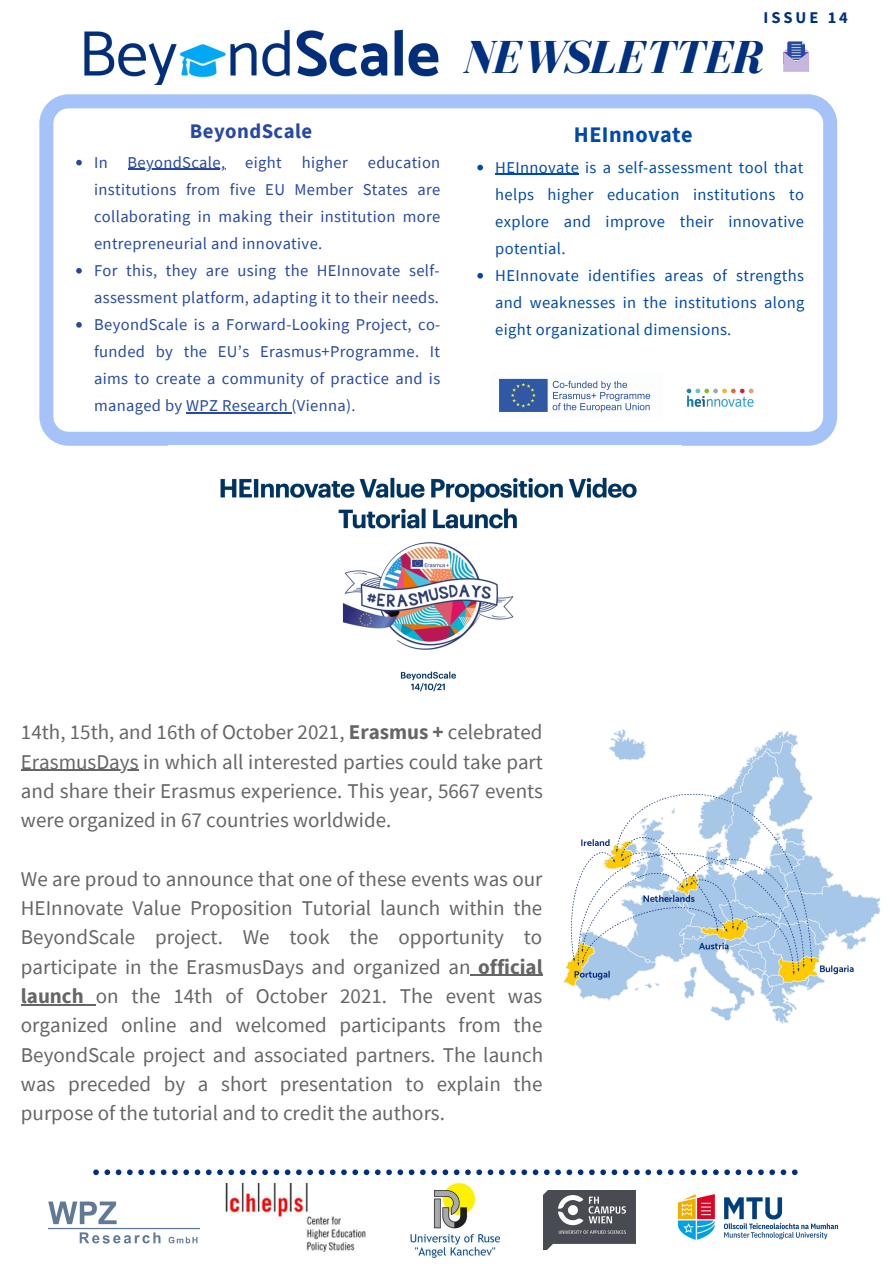
<style>
.page{position:relative;width:894px;height:1264px;background:#fff}
.page>*{position:absolute;margin:0;border:0;box-sizing:border-box;transform-origin:0 0}
.t1{font:italic 700 47.7px "Bodoni FLF";color:#003080}
.t2{font:700 22.2px "Source Sans Pro";letter-spacing:.02em;color:#004aad}
.t3{font:21px/29.2px "Source Sans Pro";color:#666;text-align:justify}
.t4{font:700 20.7px "Source Sans Pro";letter-spacing:.02em;color:#2749a4}
.t5{font:16.5px/27px "Source Sans Pro";letter-spacing:.02em;color:#2749a4;text-align:justify}
.t6{font:16.5px/27px "Source Sans Pro";letter-spacing:.02em;color:#004aad;text-align:justify}
.t7{font:700 16.35px "Source Sans Pro";letter-spacing:.18em;color:#003080}
.s1{font-weight:700}
</style>
<div class="page">
<img style="left:84px;top:29px;width:354px;height:56px">
<img style="left:48px;top:1201px;width:151px;height:43px">
<img style="left:543px;top:1190px;width:92px;height:59px">
<img style="left:225px;top:1183px;width:141px;height:68px">
<svg style="left:783px;top:41px;width:25px;height:31px"></svg>
<svg style="left:93px;top:1169px;width:704px;height:6px"></svg>
<img style="left:659px;top:1175px;width:180px;height:65px">
<img style="left:410px;top:1182px;width:89px;height:75px">
<svg style="left:39px;top:94px;width:798px;height:352px"></svg>
<svg style="left:477px;top:165px;width:6px;height:5px"></svg>
<hr style="left:495px;top:174px;width:84px;height:1px;background:#004aad">
<svg style="left:477px;top:273px;width:6px;height:5px"></svg>
<img style="left:491px;top:372px;width:291px;height:46px">
<img style="left:169px;top:445px;width:512px;height:247px">
<img style="left:563px;top:729px;width:317px;height:295px">
<svg style="left:76px;top:160px;width:6px;height:5px"></svg>
<hr style="left:127px;top:169px;width:98px;height:1px;background:#2749a4">
<svg style="left:76px;top:268px;width:6px;height:5px"></svg>
<svg style="left:76px;top:322px;width:6px;height:6px"></svg>
<hr style="left:186px;top:412px;width:105px;height:1px;background:#2749a4">
<hr style="left:21px;top:769px;width:117px;height:1px;background:#666">
<hr style="left:478px;top:974px;width:64px;height:1px;background:#666">
<hr style="left:21px;top:1004px;width:75px;height:1px;background:#666">
<p class="t7" style="left:763px;top:7px;width:86px">ISSUE 14</p>
<p class="t4" style="left:190px;top:118px;width:124px">BeyondScale</p>
<p class="t5" style="left:94px;top:148px;width:348px">In BeyondScale, eight higher education institutions from five EU Member States are collaborating in making their institution more entrepreneurial and innovative.</p>
<p class="t5" style="left:94px;top:256px;width:347px">For this, they are using the HEInnovate self&shy;assessment platform, adapting it to their needs.</p>
<p class="t5" style="left:94px;top:310px;width:348px">BeyondScale is a Forward-Looking Project, co&shy;funded by the EU’s Erasmus+Programme. It aims to create a community of practice and is managed by WPZ Research (Vienna).</p>
<p class="t1" style="left:462px;top:32px;width:302px">NEWSLETTER</p>
<p class="t2" style="left:573px;top:120px;width:120px">HEInnovate</p>
<p class="t6" style="left:495px;top:153px;width:310px">HEInnovate is a self-assessment tool that helps higher education institutions to explore and improve their innovative potential.</p>
<p class="t6" style="left:495px;top:261px;width:310px">HEInnovate identifies areas of strengths and weaknesses in the institutions along eight organizational dimensions.</p>
<p class="t3" style="left:21px;top:717px;width:523px">14th, 15th, and 16th of October 2021, <span class="s1">Erasmus +</span> celebrated ErasmusDays in which all interested parties could take part and share their Erasmus experience. This year, 5667 events were organized in 67 countries worldwide.</p>
<p class="t3" style="left:21px;top:863px;width:523px">We are proud to announce that one of these events was our HEInnovate Value Proposition Tutorial launch within the BeyondScale project. We took the opportunity to participate in the ErasmusDays and organized an <span class="s1">official launch</span> on the 14th of October 2021. The event was organized online and welcomed participants from the BeyondScale project and associated partners. The launch was preceded by a short presentation to explain the purpose of the tutorial and to credit the authors.</p>
</div>
